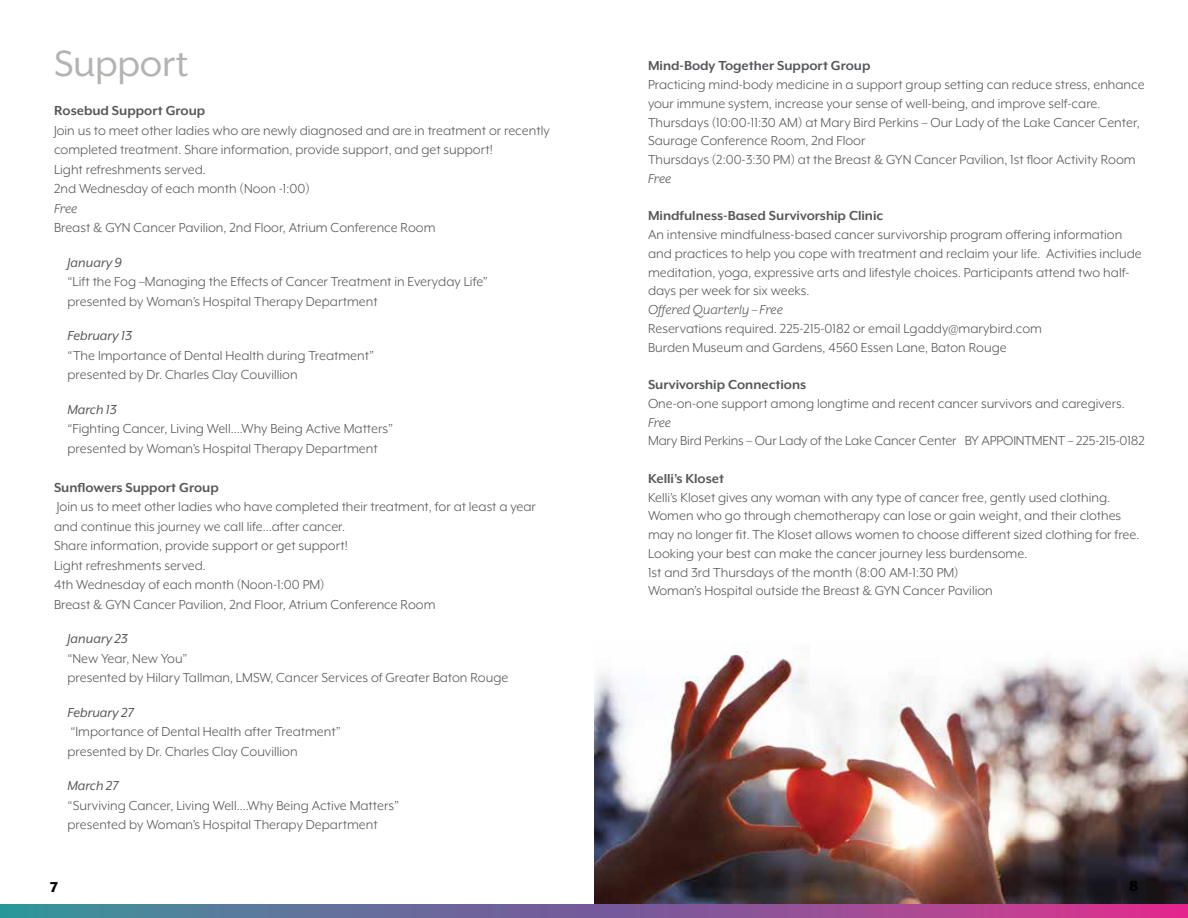
<style>
.page{position:relative;width:1188px;height:918px;background:#fff}
.page>*{position:absolute;margin:0;border:0;box-sizing:border-box;transform-origin:0 0}
.t1{font:42px "Mr Eaves XL San OT";letter-spacing:-.01em;color:#b3b4b2}
.t2{font:800 16.5px "Mr Eaves XL Mod OT";color:#000}
.t3{font:15px/19.5px "Mr Eaves XL Mod OT";color:#55575a}
.t4{font:700 15px "Mr Eaves XL Mod OT";color:#55575a}
.t5{font:italic 15px "Mr Eaves XL Mod OT";color:#55575a}
.t6{font:italic 15px "Mr Eaves XL San OT";color:#55575a}
</style>
<div class="page">
<img style="left:594px;top:651px;width:594px;height:253px">
<svg style="left:0;top:904px;width:1188px;height:14px;background:#815f98"></svg>
<h1 class="t1" style="left:54px;top:43px;width:136px">Support</h1>
<p class="t4" style="left:54px;top:103px;width:153px">Rosebud Support Group</p>
<p class="t3" style="left:54px;top:121px;width:497px">Join us to meet other ladies who are newly diagnosed and are in treatment or recently completed treatment. Share information, provide support, and get support!<br>Light refreshments served.<br>2nd Wednesday of each month (Noon -1:00)</p>
<p class="t6" style="left:54px;top:201px;width:25px">Free</p>
<p class="t3" style="left:54px;top:218px;width:383px">Breast &amp; GYN Cancer Pavilion, 2nd Floor, Atrium Conference Room</p>
<p class="t5" style="left:68px;top:255px;width:56px">January 9</p>
<p class="t3" style="left:68px;top:272px;width:422px">“Lift the Fog –Managing the Effects of Cancer Treatment in Everyday Life” presented by Woman’s Hospital Therapy Department</p>
<p class="t5" style="left:68px;top:328px;width:66px">February 13</p>
<p class="t3" style="left:68px;top:346px;width:308px">“The Importance of Dental Health during Treatment” presented by Dr. Charles Clay Couvillion</p>
<p class="t5" style="left:68px;top:402px;width:51px">March 13</p>
<p class="t3" style="left:68px;top:419px;width:327px">“Fighting Cancer, Living Well....Why Being Active Matters” presented by Woman’s Hospital Therapy Department</p>
<p class="t4" style="left:54px;top:480px;width:166px">Sunflowers Support Group</p>
<p class="t3" style="left:54px;top:497px;width:484px">Join us to meet other ladies who have completed their treatment, for at least a year and continue this journey we call life…after cancer.<br>Share information, provide support or get support!<br>Light refreshments served.<br>4th Wednesday of each month (Noon-1:00 PM)<br>Breast &amp; GYN Cancer Pavilion, 2nd Floor, Atrium Conference Room</p>
<p class="t5" style="left:68px;top:631px;width:62px">January 23</p>
<p class="t3" style="left:68px;top:649px;width:442px">“New Year, New You”<br>presented by Hilary Tallman, LMSW, Cancer Services of Greater Baton Rouge</p>
<p class="t5" style="left:68px;top:705px;width:68px">February 27</p>
<p class="t3" style="left:68px;top:722px;width:275px">“Importance of Dental Health after Treatment” presented by Dr. Charles Clay Couvillion</p>
<p class="t5" style="left:68px;top:778px;width:53px">March 27</p>
<p class="t3" style="left:68px;top:796px;width:333px">“Surviving Cancer, Living Well....Why Being Active Matters” presented by Woman’s Hospital Therapy Department</p>
<p class="t4" style="left:648px;top:58px;width:224px">Mind-Body Together Support Group</p>
<p class="t3" style="left:648px;top:75px;width:498px;line-height:18.8px">Practicing mind-body medicine in a support group setting can reduce stress, enhance your immune system, increase your sense of well-being, and improve self-care.<br>Thursdays (10:00-11:30 AM) at Mary Bird Perkins – Our Lady of the Lake Cancer Center, Saurage Conference Room, 2nd Floor<br>Thursdays (2:00-3:30 PM) at the Breast &amp; GYN Cancer Pavilion, 1st floor Activity Room</p>
<p class="t6" style="left:648px;top:171px;width:25px">Free</p>
<p class="t4" style="left:648px;top:208px;width:237px">Mindfulness-Based Survivorship Clinic</p>
<p class="t3" style="left:648px;top:225px;width:495px;line-height:18.8px">An intensive mindfulness-based cancer survivorship program offering information and practices to help you cope with treatment and reclaim your life. Activities include meditation, yoga, expressive arts and lifestyle choices. Participants attend two half&shy;days per week for six weeks.</p>
<p class="t6" style="left:648px;top:302px;width:137px">Offered Quarterly – Free</p>
<p class="t3" style="left:648px;top:319px;width:396px;line-height:18.8px">Reservations required. 225-215-0182 or email Lgaddy@marybird.com<br>Burden Museum and Gardens, 4560 Essen Lane, Baton Rouge</p>
<p class="t4" style="left:648px;top:377px;width:160px">Survivorship Connections</p>
<p class="t3" style="left:648px;top:394px;width:478px">One-on-one support among longtime and recent cancer survivors and caregivers.</p>
<p class="t6" style="left:648px;top:415px;width:25px">Free</p>
<p class="t3" style="left:648px;top:431px;width:498px">Mary Bird Perkins – Our Lady of the Lake Cancer Center BY APPOINTMENT – 225-215-0182</p>
<p class="t4" style="left:648px;top:471px;width:78px">Kelli’s Kloset</p>
<p class="t3" style="left:648px;top:488px;width:493px;line-height:18.8px">Kelli’s Kloset gives any woman with any type of cancer free, gently used clothing.<br>Women who go through chemotherapy can lose or gain weight, and their clothes may no longer fit. The Kloset allows women to choose different sized clothing for free.<br>Looking your best can make the cancer journey less burdensome.<br>1st and 3rd Thursdays of the month (8:00 AM-1:30 PM)<br>Woman’s Hospital outside the Breast &amp; GYN Cancer Pavilion</p>
<p class="t2" style="left:50px;top:879px;width:9px">7</p>
<p class="t2" style="left:1129px;top:878px;width:11px">8</p>
</div>
